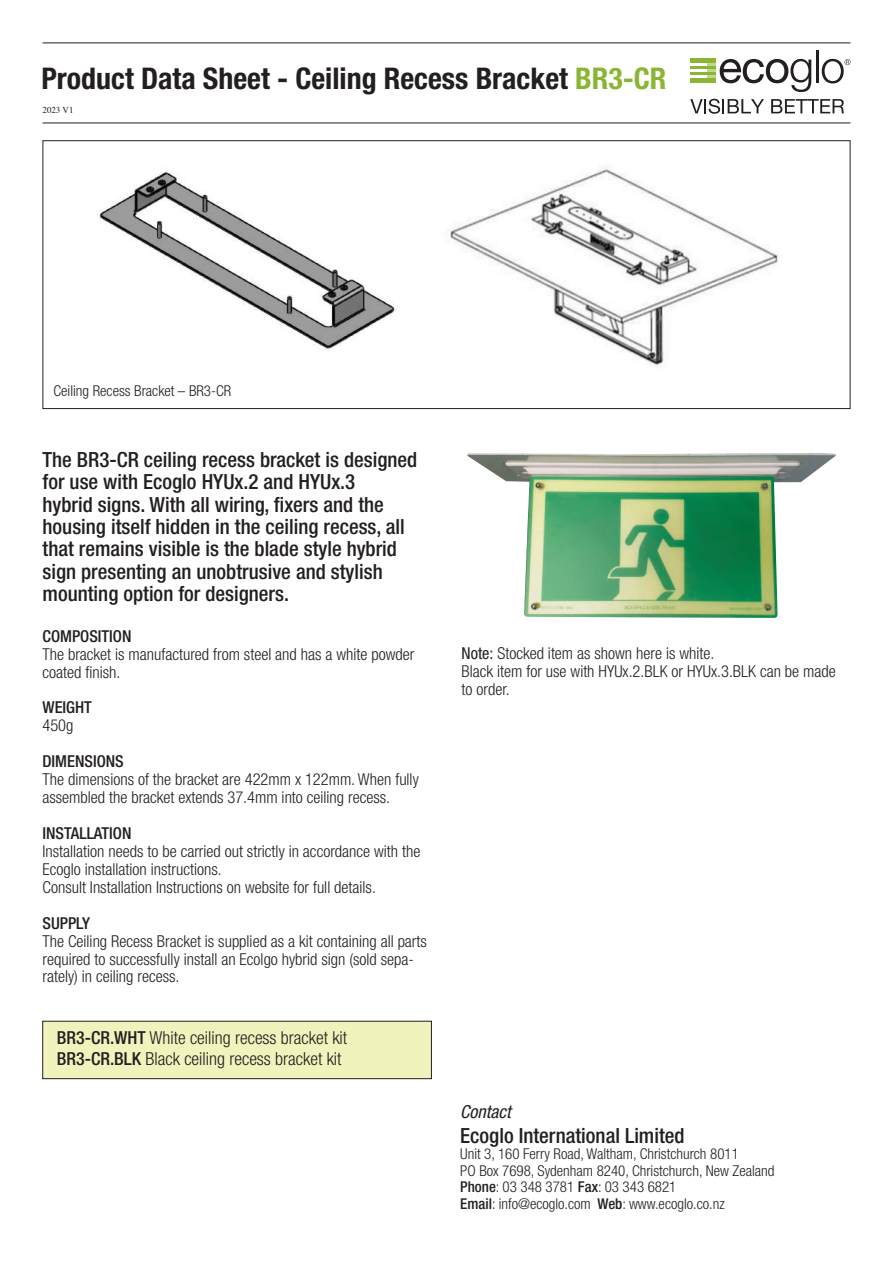
<style>
.page{position:relative;width:893px;height:1263px;background:#fff}
.page>*{position:absolute;margin:0;border:0;box-sizing:border-box;transform-origin:0 0}
.t1{font:700 condensed 29.85px "Helvetica Neue";color:#231f20}
.t2{font:500 condensed 20.85px/22.4px "Helvetica Neue";color:#231f20}
.t3{font:300 condensed 18px/20.9px "Helvetica Neue";color:#231f20}
.t4{font:italic condensed 18px "Helvetica Neue";color:#231f20}
.t5{font:300 condensed 16.5px/18px "Helvetica Neue";color:#231f20}
.t6{font:500 condensed 16.5px "Helvetica Neue";color:#231f20}
.t7{font:300 condensed 15px/16.5px "Helvetica Neue";color:#231f20}
.t8{font:9px "Times";color:#231f20}
.s1{color:#8ab634}
.s2{font-weight:500}
.s3{font-weight:400}
</style>
<div class="page">
<div style="left:690px;top:58px;width:26px;height:5px;background:#8ab634"></div>
<div style="left:690px;top:78px;width:26px;height:5px;background:#8ab634"></div>
<hr style="left:690px;top:72px;width:26px;height:3px;background:#8ab634">
<hr style="left:690px;top:66px;width:26px;height:3px;background:#8ab634">
<svg style="left:707px;top:59px;width:104px;height:33px"></svg>
<hr style="left:816px;top:51px;width:2px;height:32px;background:#231f20">
<svg style="left:822px;top:59px;width:28px;height:24px"></svg>
<svg style="left:690px;top:99px;width:74px;height:15px"></svg>
<svg style="left:771px;top:99px;width:73px;height:14px"></svg>
<hr style="left:43px;top:123px;width:807px;height:1px;background:#231f20">
<hr style="left:43px;top:43px;width:807px;height:1px;background:#231f20">
<img style="left:467px;top:453px;width:369px;height:165px">
<img style="left:447px;top:167px;width:331px;height:199px">
<div style="left:43px;top:1021px;width:388px;height:58px;background:#f1f3bd"></div>
<div style="left:43px;top:1021px;width:389px;height:58px;border:1px solid #231f20"></div>
<img style="left:99px;top:171px;width:296px;height:180px">
<h1 class="t1" style="left:41px;top:60px;width:627px">Product Data Sheet - Ceiling Recess Bracket <span class="s1">BR3-CR</span></h1>
<p class="t8" style="left:43px;top:104px;width:32px">2023 V1</p>
<p class="t7" style="left:54px;top:382px;width:179px">Ceiling Recess Bracket – BR3-CR</p>
<p class="t2" style="left:43px;top:448px;width:376px">The BR3-CR ceiling recess bracket is designed for use with Ecoglo HYUx.2 and HYUx.3<br>hybrid signs. With all wiring, fixers and the housing itself hidden in the ceiling recess, all that remains visible is the blade style hybrid sign presenting an unobtrusive and stylish mounting option for designers.</p>
<p class="t6" style="left:43px;top:626px;width:90px">COMPOSITION</p>
<p class="t5" style="left:43px;top:645px;width:373px">The bracket is manufactured from steel and has a white powder coated finish.</p>
<p class="t6" style="left:43px;top:698px;width:51px">WEIGHT</p>
<p class="t5" style="left:43px;top:716px;width:32px">450g</p>
<p class="t6" style="left:43px;top:751px;width:83px">DIMENSIONS</p>
<p class="t5" style="left:43px;top:770px;width:378px">The dimensions of the bracket are 422mm x 122mm. When fully assembled the bracket extends 37.4mm into ceiling recess.</p>
<p class="t6" style="left:43px;top:823px;width:90px">INSTALLATION</p>
<p class="t5" style="left:43px;top:842px;width:379px">Installation needs to be carried out strictly in accordance with the<br>Ecoglo installation instructions.<br>Consult Installation Instructions on website for full details.</p>
<p class="t6" style="left:43px;top:913px;width:49px">SUPPLY</p>
<p class="t5" style="left:43px;top:931px;width:386px">The Ceiling Recess Bracket is supplied as a kit containing all parts required to successfully install an Ecolgo hybrid sign (sold sepa&shy;rately) in ceiling recess.</p>
<p class="t3" style="left:57px;top:1027px;width:292px"><span class="s2">BR3-CR.WHT</span> White ceiling recess bracket kit<br><span class="s2">BR3-CR.BLK</span> Black ceiling recess bracket kit</p>
<p class="t5" style="left:462px;top:644px;width:376px"><span class="s3">Note:</span> Stocked item as shown here is white.<br>Black item for use with HYUx.2.BLK or HYUx.3.BLK can be made to order.</p>
<p class="t4" style="left:460px;top:1101px;width:52px">Contact</p>
<p class="t2" style="left:460px;top:1124px;width:226px">Ecoglo International Limited</p>
<p class="t7" style="left:460px;top:1145px;width:316px">Unit 3, 160 Ferry Road, Waltham, Christchurch 8011<br>PO Box 7698, Sydenham 8240, Christchurch, New Zealand <span class="s2">Phone</span>: 03 348 3781 <span class="s2">Fax</span>: 03 343 6821<br><span class="s2">Email</span>: info@ecoglo.com <span class="s2">Web</span>: www.ecoglo.co.nz</p>
</div>
